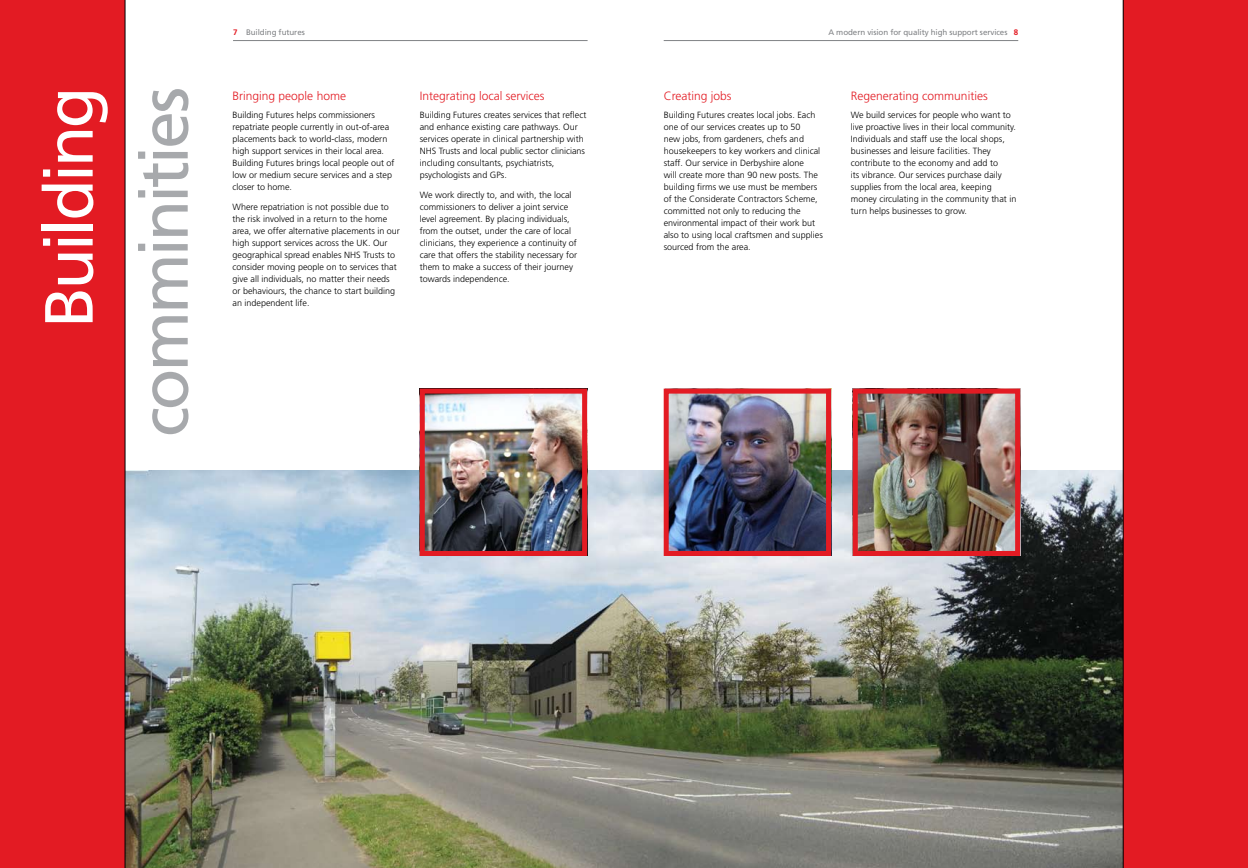
<style>
.page{position:relative;width:1248px;height:868px;background:#fff}
.page>*{position:absolute;margin:0;border:0;box-sizing:border-box;transform-origin:0 0}
.t1{font:68px "Frutiger";letter-spacing:-.05em;color:#a7a9ac}
.t2{font:68px "Frutiger";letter-spacing:-.05em;color:#fff}
.t3{font:300 12px "Frutiger";color:#e31b23}
.t4{font:300 9px/12px "Frutiger";color:#000}
.t5{font:8px "Frutiger";letter-spacing:-.01em;color:#808285}
.s1{font-weight:700;color:#e31b23}
</style>
<div class="page">
<img style="left:126px;top:470px;width:996px;height:397px">
<div style="left:0;top:0;width:125px;height:867px;background:#e31b23"></div>
<img style="left:669px;top:394px;width:156px;height:156px">
<div style="left:663px;top:388px;width:168px;height:168px;border:5px solid #e31b23"></div>
<img style="left:426px;top:394px;width:155px;height:156px">
<div style="left:420px;top:388px;width:167px;height:168px;border:5px solid #e31b23"></div>
<img style="left:858px;top:394px;width:156px;height:156px">
<div style="left:852px;top:388px;width:168px;height:168px;border:5px solid #e31b23"></div>
<hr style="left:125px;top:0;width:1px;height:867px;background:#000">
<div style="left:1123px;top:0;width:124px;height:867px;background:#e31b23"></div>
<hr style="left:1122px;top:0;width:1px;height:867px;background:#000">
<hr style="left:663px;top:40px;width:355px;height:1px;background:#808285">
<hr style="left:233px;top:40px;width:354px;height:1px;background:#808285">
<h1 class="t2" style="left:29px;top:328px;width:242px;rotate:-90deg">Building</h1>
<h1 class="t1" style="left:124px;top:437px;width:351px;rotate:-90deg">comminities</h1>
<p class="t5" style="left:233px;top:27px;width:73px"><span class="s1">7</span> Building futures</p>
<p class="t5" style="left:828px;top:27px;width:191px">A modern vision for quality high support services <span class="s1">8</span></p>
<h2 class="t3" style="left:232px;top:89px;width:115px">Bringing people home</h2>
<p class="t4" style="left:232px;top:109px;width:163px">Building Futures helps commissioners repatriate people currently in out-of-area placements back to world-class, modern high support services in their local area.<br>Building Futures brings local people out of low or medium secure services and a step closer to home.</p>
<p class="t4" style="left:232px;top:201px;width:169px">Where repatriation is not possible due to the risk involved in a return to the home area, we offer alternative placements in our high support services across the UK. Our geographical spread enables NHS Trusts to consider moving people on to services that give all individuals, no matter their needs or behaviours, the chance to start building an independent life.</p>
<h2 class="t3" style="left:420px;top:89px;width:126px">Integrating local services</h2>
<p class="t4" style="left:420px;top:109px;width:168px">Building Futures creates services that reflect and enhance existing care pathways. Our services operate in clinical partnership with NHS Trusts and local public sector clinicians including consultants, psychiatrists, psychologists and GPs.</p>
<p class="t4" style="left:420px;top:189px;width:159px">We work directly to, and with, the local commissioners to deliver a joint service level agreement. By placing individuals, from the outset, under the care of local clinicians, they experience a continuity of care that offers the stability necessary for them to make a success of their journey towards independence.</p>
<h2 class="t3" style="left:663px;top:89px;width:69px">Creating jobs</h2>
<p class="t4" style="left:663px;top:109px;width:161px">Building Futures creates local jobs. Each one of our services creates up to 50<br>new jobs, from gardeners, chefs and housekeepers to key workers and clinical staff. Our service in Derbyshire alone<br>will create more than 90 new posts. The building firms we use must be members of the Considerate Contractors Scheme, committed not only to reducing the environmental impact of their work but also to using local craftsmen and supplies sourced from the area.</p>
<h2 class="t3" style="left:850px;top:89px;width:138px">Regenerating communities</h2>
<p class="t4" style="left:850px;top:109px;width:167px">We build services for people who want to live proactive lives in their local community.<br>Individuals and staff use the local shops, businesses and leisure facilities. They contribute to the economy and add to<br>its vibrance. Our services purchase daily supplies from the local area, keeping money circulating in the community that in turn helps businesses to grow.</p>
</div>
